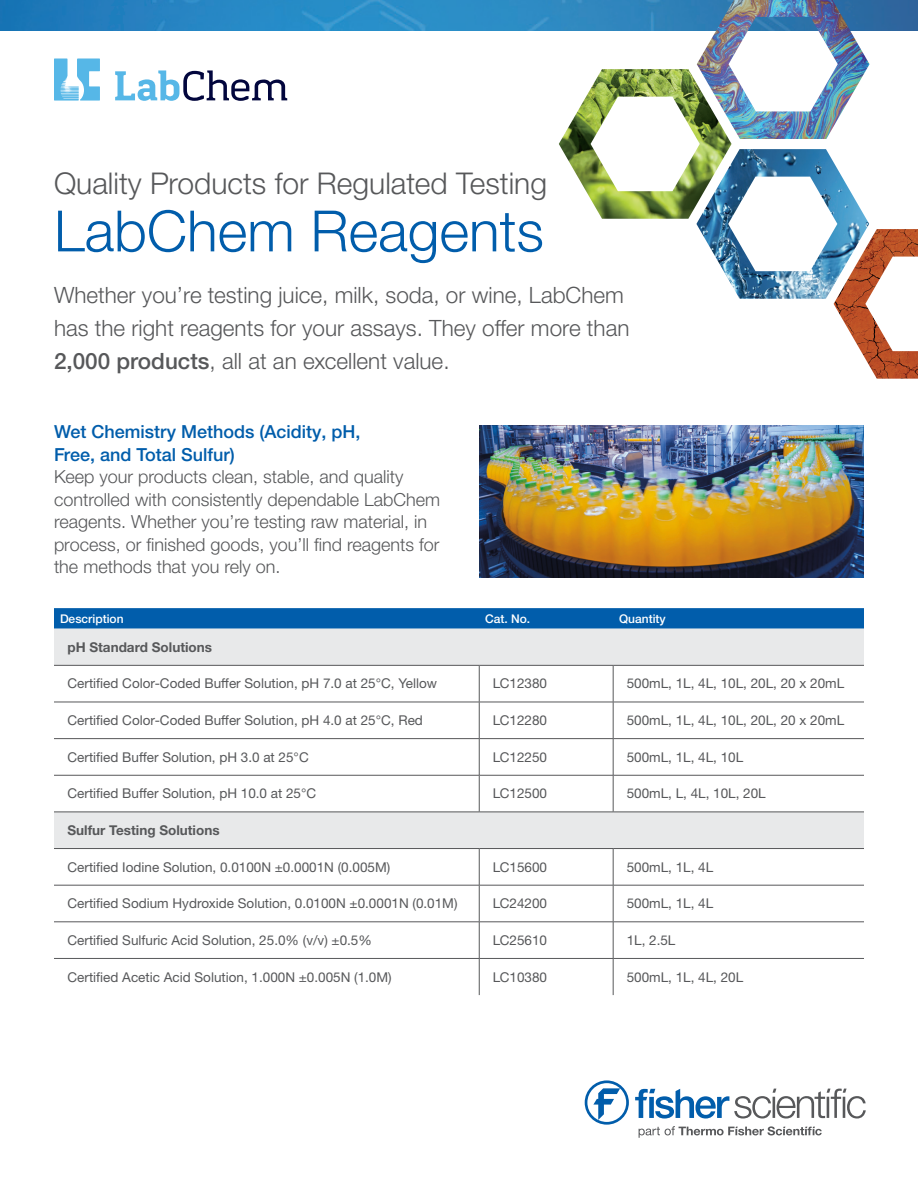
<style>
.page{position:relative;width:918px;height:1188px;background:#fff}
.page>*{position:absolute;margin:0;border:0;box-sizing:border-box;transform-origin:0 0}
.t1{font:300 57px "Helvetica Neue LTW1 G";color:#015dab}
.t2{font:300 30px "Helvetica Neue LTW1 G";color:#57585a}
.t3{font:300 22.5px/33px "Helvetica Neue LTW1 G";color:#57585a}
.t4{font:300 18px/22.5px "Helvetica Neue LTW1 G";color:#57585a}
.t5{font:500 18px/22.5px "Helvetica Neue LTW1 G";color:#015dab}
.t6{font:13.5px "Helvetica Neue LTW1 G";color:#57585a}
.t7{font:700 13.5px "Helvetica Neue LTW1 G";color:#57585a}
.t8{font:500 12px "Helvetica Neue LTW1 G";color:#fff}
.s1{font-weight:500}
</style>
<div class="page">
<img style="left:0;top:0;width:918px;height:30px">
<img style="left:559px;top:69px;width:173px;height:150px">
<img style="left:834px;top:229px;width:84px;height:150px">
<img style="left:697px;top:0;width:173px;height:139px">
<img style="left:696px;top:149px;width:173px;height:150px">
<svg style="left:54px;top:608px;width:810px;height:21px;background:#0861ad"></svg>
<svg style="left:54px;top:629px;width:810px;height:219px"></svg>
<hr style="left:54px;top:665px;width:425px;height:1px;background:#57585a">
<hr style="left:479px;top:665px;width:134px;height:1px;background:#57585a">
<hr style="left:479px;top:666px;width:1px;height:36px;background:#57585a">
<hr style="left:613px;top:665px;width:251px;height:1px;background:#57585a">
<hr style="left:613px;top:666px;width:1px;height:36px;background:#57585a">
<hr style="left:54px;top:702px;width:425px;height:1px;background:#57585a">
<hr style="left:479px;top:702px;width:134px;height:1px;background:#57585a">
<hr style="left:479px;top:702px;width:1px;height:36px;background:#57585a">
<hr style="left:613px;top:702px;width:251px;height:1px;background:#57585a">
<hr style="left:613px;top:702px;width:1px;height:36px;background:#57585a">
<hr style="left:54px;top:738px;width:425px;height:1px;background:#57585a">
<hr style="left:479px;top:738px;width:134px;height:1px;background:#57585a">
<hr style="left:479px;top:739px;width:1px;height:36px;background:#57585a">
<hr style="left:613px;top:738px;width:251px;height:1px;background:#57585a">
<hr style="left:613px;top:739px;width:1px;height:36px;background:#57585a">
<hr style="left:54px;top:848px;width:425px;height:1px;background:#57585a">
<hr style="left:479px;top:848px;width:134px;height:1px;background:#57585a">
<hr style="left:479px;top:849px;width:1px;height:36px;background:#57585a">
<hr style="left:613px;top:848px;width:251px;height:1px;background:#57585a">
<hr style="left:613px;top:849px;width:1px;height:36px;background:#57585a">
<hr style="left:54px;top:885px;width:425px;height:1px;background:#57585a">
<hr style="left:479px;top:885px;width:134px;height:1px;background:#57585a">
<hr style="left:479px;top:885px;width:1px;height:37px;background:#57585a">
<hr style="left:613px;top:885px;width:251px;height:1px;background:#57585a">
<hr style="left:613px;top:885px;width:1px;height:37px;background:#57585a">
<hr style="left:54px;top:922px;width:425px;height:1px;background:#57585a">
<hr style="left:479px;top:922px;width:134px;height:1px;background:#57585a">
<hr style="left:479px;top:922px;width:1px;height:36px;background:#57585a">
<hr style="left:613px;top:922px;width:251px;height:1px;background:#57585a">
<hr style="left:613px;top:922px;width:1px;height:36px;background:#57585a">
<hr style="left:54px;top:958px;width:425px;height:1px;background:#57585a">
<hr style="left:479px;top:958px;width:134px;height:1px;background:#57585a">
<hr style="left:479px;top:959px;width:1px;height:36px;background:#57585a">
<hr style="left:613px;top:958px;width:251px;height:1px;background:#57585a">
<hr style="left:613px;top:959px;width:1px;height:36px;background:#57585a">
<hr style="left:54px;top:775px;width:425px;height:1px;background:#57585a">
<hr style="left:479px;top:775px;width:134px;height:1px;background:#57585a">
<hr style="left:479px;top:776px;width:1px;height:36px;background:#57585a">
<hr style="left:613px;top:775px;width:251px;height:1px;background:#57585a">
<hr style="left:613px;top:776px;width:1px;height:36px;background:#57585a">
<hr style="left:54px;top:812px;width:425px;height:1px;background:#57585a">
<hr style="left:479px;top:812px;width:134px;height:1px;background:#57585a">
<hr style="left:613px;top:812px;width:251px;height:1px;background:#57585a">
<img style="left:479px;top:425px;width:385px;height:153px">
<svg style="left:54px;top:59px;width:46px;height:42px"></svg>
<svg style="left:115px;top:70px;width:172px;height:31px"></svg>
<svg style="left:585px;top:1080px;width:44px;height:45px"></svg>
<svg style="left:639px;top:1126px;width:183px;height:12px"></svg>
<svg style="left:635px;top:1089px;width:231px;height:30px"></svg>
<p class="t2" style="left:54px;top:165px;width:495px">Quality Products for Regulated Testing</p>
<p class="t1" style="left:54px;top:196px;width:491px">LabChem Reagents</p>
<p class="t3" style="left:54px;top:279px;width:577px">Whether you’re testing juice, milk, soda, or wine, LabChem has the right reagents for your assays. They offer more than<br><span class="s1">2,000 products</span>, all at an excellent value.</p>
<p class="t5" style="left:54px;top:421px;width:308px">Wet Chemistry Methods (Acidity, pH,<br>Free, and Total Sulfur)</p>
<p class="t4" style="left:54px;top:465px;width:388px">Keep your products clean, stable, and quality controlled with consistently dependable LabChem reagents. Whether you’re testing raw material, in process, or finished goods, you’ll find reagents for the methods that you rely on.</p>
<p class="t8" style="left:60px;top:611px;width:65px">Description</p>
<p class="t8" style="left:485px;top:611px;width:46px">Cat. No.</p>
<p class="t8" style="left:619px;top:611px;width:48px">Quantity</p>
<p class="t7" style="left:68px;top:639px;width:146px">pH Standard Solutions</p>
<p class="t6" style="left:68px;top:675px;width:371px">Certified Color-Coded Buffer Solution, pH 7.0 at 25°C, Yellow</p>
<p class="t6" style="left:493px;top:675px;width:56px">LC12380</p>
<p class="t6" style="left:627px;top:675px;width:219px">500mL, 1L, 4L, 10L, 20L, 20 x 20mL</p>
<p class="t6" style="left:68px;top:712px;width:357px">Certified Color-Coded Buffer Solution, pH 4.0 at 25°C, Red</p>
<p class="t6" style="left:493px;top:712px;width:56px">LC12280</p>
<p class="t6" style="left:627px;top:712px;width:219px">500mL, 1L, 4L, 10L, 20L, 20 x 20mL</p>
<p class="t6" style="left:68px;top:749px;width:243px">Certified Buffer Solution, pH 3.0 at 25°C</p>
<p class="t6" style="left:493px;top:749px;width:56px">LC12250</p>
<p class="t6" style="left:627px;top:749px;width:118px">500mL, 1L, 4L, 10L</p>
<p class="t6" style="left:68px;top:785px;width:250px">Certified Buffer Solution, pH 10.0 at 25°C</p>
<p class="t6" style="left:493px;top:785px;width:56px">LC12500</p>
<p class="t6" style="left:627px;top:785px;width:141px">500mL, L, 4L, 10L, 20L</p>
<p class="t7" style="left:68px;top:822px;width:154px">Sulfur Testing Solutions</p>
<p class="t6" style="left:68px;top:859px;width:324px">Certified Iodine Solution, 0.0100N ±0.0001N (0.005M)</p>
<p class="t6" style="left:493px;top:859px;width:56px">LC15600</p>
<p class="t6" style="left:627px;top:859px;width:88px">500mL, 1L, 4L</p>
<p class="t6" style="left:68px;top:895px;width:392px">Certified Sodium Hydroxide Solution, 0.0100N ±0.0001N (0.01M)</p>
<p class="t6" style="left:493px;top:895px;width:56px">LC24200</p>
<p class="t6" style="left:627px;top:895px;width:88px">500mL, 1L, 4L</p>
<p class="t6" style="left:68px;top:932px;width:306px">Certified Sulfuric Acid Solution, 25.0% (v/v) ±0.5%</p>
<p class="t6" style="left:493px;top:932px;width:56px">LC25610</p>
<p class="t6" style="left:627px;top:932px;width:50px">1L, 2.5L</p>
<p class="t6" style="left:68px;top:968px;width:326px">Certified Acetic Acid Solution, 1.000N ±0.005N (1.0M)</p>
<p class="t6" style="left:493px;top:968px;width:56px">LC10380</p>
<p class="t6" style="left:627px;top:968px;width:118px">500mL, 1L, 4L, 20L</p>
</div>
